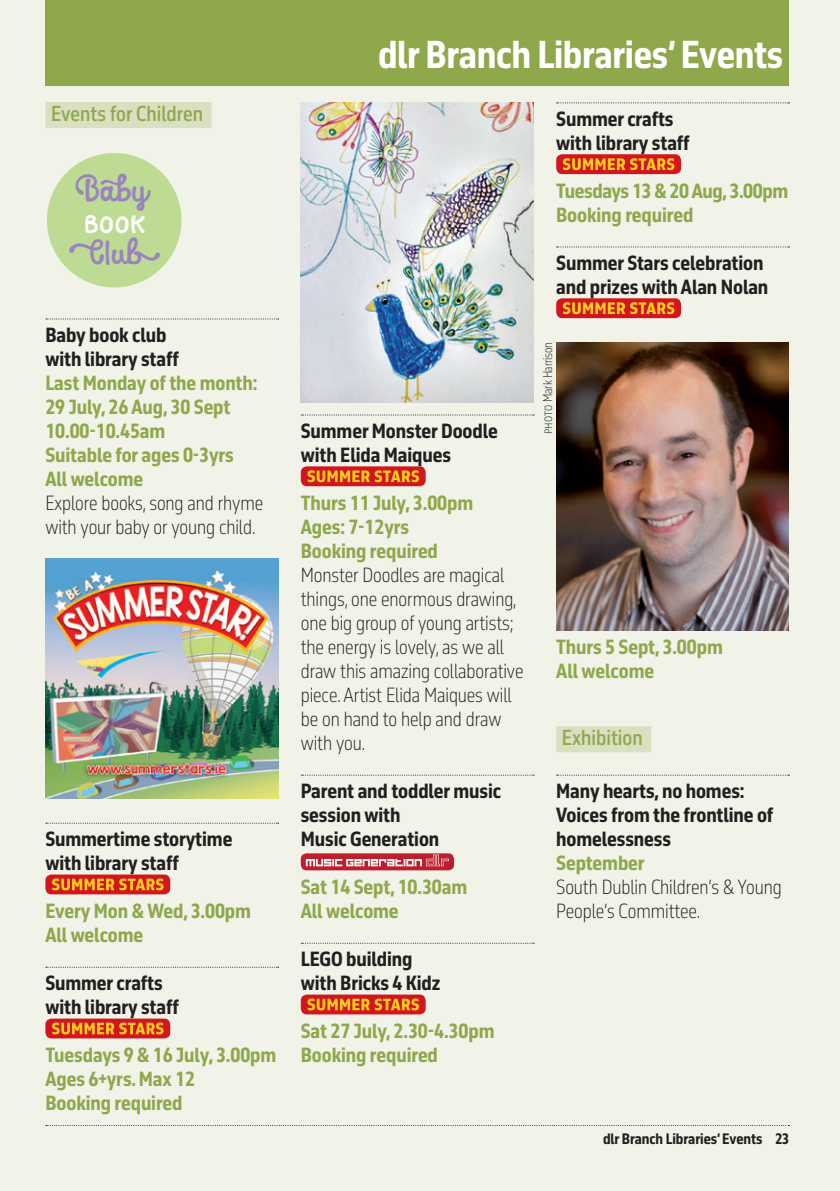
<style>
.page{position:relative;width:840px;height:1191px;background:#fff}
.page>*{position:absolute;margin:0;border:0;box-sizing:border-box;transform-origin:0 0}
.t1{font:700 37.4px/31.2px "Avaline Script";color:#9a84bd;text-align:justify}
.Section_Head{font:36px "November Cond Pro Hea";letter-spacing:-.01em;color:#fff}
.A_Head_BRANCHES_3{font:500 20px "November Cond Pro";color:#8fa84c}
.Bold_Text_BRANCHES{font:19px/24px "November Cond Pro Hea";letter-spacing:-.005em;color:#8fa84c}
.Bold_Text_rule_above{font:19px/24px "November Cond Pro Hea";letter-spacing:-.005em;color:#231f20}
.text{font:300 expanded 19px/24px "November Cond Pro";letter-spacing:-.005em;color:#231f20}
.text-2{font:14px "November Cond Pro Hea";letter-spacing:-.005em;color:#231f20}
.Photo_credit{font:300 expanded 12px "November Cond Pro";letter-spacing:-.02em;color:#231f20}
.s1{color:#fff}
.s2{color:#f7943c}
</style>
<div class="page">
<div style="left:0;top:0;width:839px;height:1191px;background:#f1f3e8"></div>
<svg style="left:46px;top:1125px;width:743px;height:1px"></svg>
<div style="left:45px;top:0;width:743px;height:85px;background:#8fa84c"></div>
<img style="left:556px;top:342px;width:232px;height:288px">
<div style="left:47px;top:153px;width:134px;height:134px;background:#bddb93;border-radius:50%"></div>
<div style="left:45px;top:102px;width:166px;height:26px;background:#d9dfc0"></div>
<svg style="left:46px;top:318px;width:232px;height:1px"></svg>
<svg style="left:46px;top:822px;width:232px;height:1px"></svg>
<svg style="left:46px;top:966px;width:232px;height:1px"></svg>
<div style="left:45px;top:874px;width:125px;height:20px;background:#d2161e;border-radius:6px"></div>
<svg style="left:52px;top:878px;width:111px;height:12px"></svg>
<div style="left:45px;top:1018px;width:125px;height:20px;background:#d2161e;border-radius:6px"></div>
<svg style="left:52px;top:1022px;width:111px;height:12px"></svg>
<svg style="left:301px;top:414px;width:232px;height:1px"></svg>
<svg style="left:301px;top:774px;width:232px;height:1px"></svg>
<svg style="left:301px;top:942px;width:232px;height:1px"></svg>
<div style="left:300px;top:466px;width:125px;height:20px;background:#d2161e;border-radius:6px"></div>
<svg style="left:307px;top:470px;width:112px;height:12px"></svg>
<svg style="left:300px;top:853px;width:154px;height:17px"></svg>
<svg style="left:306px;top:854px;width:142px;height:12px;background:#d26670"></svg>
<div style="left:300px;top:994px;width:125px;height:20px;background:#d2161e;border-radius:6px"></div>
<svg style="left:307px;top:998px;width:112px;height:12px"></svg>
<svg style="left:556px;top:102px;width:233px;height:1px"></svg>
<svg style="left:556px;top:246px;width:233px;height:1px"></svg>
<div style="left:556px;top:726px;width:95px;height:26px;background:#d9dfc0"></div>
<svg style="left:556px;top:774px;width:233px;height:1px"></svg>
<div style="left:556px;top:154px;width:124px;height:20px;background:#d2161e;border-radius:6px"></div>
<svg style="left:562px;top:158px;width:112px;height:12px"></svg>
<div style="left:556px;top:298px;width:124px;height:20px;background:#d2161e;border-radius:6px"></div>
<svg style="left:562px;top:302px;width:112px;height:12px"></svg>
<img style="left:300px;top:102px;width:233px;height:300px">
<img style="left:45px;top:558px;width:233px;height:240px">
<p class="A_Head_BRANCHES_3" style="left:51px;top:98px;width:153px">Events for Children</p>
<p class="t1" style="left:83px;top:173px;width:65px">Baby <span class="s1">book </span>Club</p>
<p class="Bold_Text_rule_above" style="left:45px;top:322px;width:135px">Baby book club with library staff</p>
<p class="Bold_Text_BRANCHES" style="left:45px;top:370px;width:213px">Last Monday of the month:<br>29 July, 26 Aug, 30 Sept</p>
<p class="Bold_Text_BRANCHES" style="left:45px;top:418px;width:121px">10.00-10.45am</p>
<p class="Bold_Text_BRANCHES" style="left:45px;top:442px;width:190px">Suitable for ages 0-3yrs</p>
<p class="Bold_Text_BRANCHES" style="left:45px;top:466px;width:99px">All welcome</p>
<p class="text" style="left:45px;top:490px;width:219px">Explore books, song and rhyme with your baby or young child.</p>
<p class="Bold_Text_rule_above" style="left:45px;top:826px;width:188px">Summertime storytime with library staff</p>
<p class="Bold_Text_BRANCHES" style="left:45px;top:898px;width:207px">Every Mon &amp; Wed, 3.00pm</p>
<p class="Bold_Text_BRANCHES" style="left:45px;top:922px;width:99px">All welcome</p>
<p class="Bold_Text_rule_above" style="left:45px;top:970px;width:135px">Summer crafts with library staff</p>
<p class="Bold_Text_BRANCHES" style="left:45px;top:1042px;width:232px">Tuesdays 9 &amp; 16 July, 3.00pm</p>
<p class="Bold_Text_BRANCHES" style="left:45px;top:1066px;width:151px">Ages 6+yrs. Max 12<br>Booking required</p>
<p class="Section_Head" style="left:378px;top:25px;width:406px">dlr Branch Libraries’ Events</p>
<p class="Section_Head" style="left:445px;top:25px;width:323px">dlr LexIcon Exhibition</p>
<p class="Bold_Text_rule_above" style="left:300px;top:418px;width:198px">Summer Monster Doodle with Elida Maiques</p>
<p class="Bold_Text_BRANCHES" style="left:300px;top:490px;width:174px">Thurs 11 July, 3.00pm</p>
<p class="Bold_Text_BRANCHES" style="left:300px;top:514px;width:110px">Ages: 7-12yrs</p>
<p class="Bold_Text_BRANCHES" style="left:300px;top:538px;width:139px">Booking required</p>
<p class="text" style="left:300px;top:562px;width:224px">Monster Doodles are magical things, one enormous drawing, one big group of young artists; the energy is lovely, as we all draw this amazing collaborative piece. Artist Elida Maiques will be on hand to help and draw with you.</p>
<p class="Bold_Text_rule_above" style="left:300px;top:778px;width:202px">Parent and toddler music session with<br>Music Generation</p>
<p class="Bold_Text_BRANCHES" style="left:300px;top:874px;width:168px">Sat 14 Sept, 10.30am</p>
<p class="Bold_Text_BRANCHES" style="left:300px;top:898px;width:99px">All welcome</p>
<p class="Bold_Text_rule_above" style="left:300px;top:946px;width:141px">LEGO building with Bricks 4 Kidz</p>
<p class="Bold_Text_BRANCHES" style="left:300px;top:1018px;width:195px">Sat 27 July, 2.30-4.30pm</p>
<p class="Bold_Text_BRANCHES" style="left:300px;top:1042px;width:139px">Booking required</p>
<p class="Bold_Text_rule_above" style="left:556px;top:106px;width:135px">Summer crafts with library staff</p>
<p class="Bold_Text_BRANCHES" style="left:556px;top:178px;width:233px">Tuesdays 13 &amp; 20 Aug, 3.00pm</p>
<p class="Bold_Text_BRANCHES" style="left:556px;top:202px;width:139px">Booking required</p>
<p class="Bold_Text_rule_above" style="left:556px;top:250px;width:213px">Summer Stars celebration and prizes with Alan Nolan</p>
<p class="Photo_credit" style="left:537px;top:434px;width:94px;rotate:-90deg">photo Mark Harrison</p>
<p class="Bold_Text_BRANCHES" style="left:556px;top:634px;width:168px">Thurs 5 Sept, 3.00pm</p>
<p class="Bold_Text_BRANCHES" style="left:556px;top:658px;width:99px">All welcome</p>
<p class="A_Head_BRANCHES_3" style="left:561px;top:722px;width:82px">Exhibition</p>
<p class="Bold_Text_rule_above" style="left:556px;top:778px;width:218px">Many hearts, no homes:<br>Voices from the frontline of homelessness</p>
<p class="Bold_Text_BRANCHES" style="left:556px;top:850px;width:90px">September</p>
<p class="text" style="left:556px;top:874px;width:227px">South Dublin Children’s &amp; Young<br>People’s Committee.</p>
<p class="text-2" style="left:602px;top:1127px;width:187px">dlr Branch Libraries’ Events 23</p>
<p class="text-2" style="left:629px;top:1127px;width:128px">dlr LexIcon <span class="s2">Exhibition</span></p>
</div>
